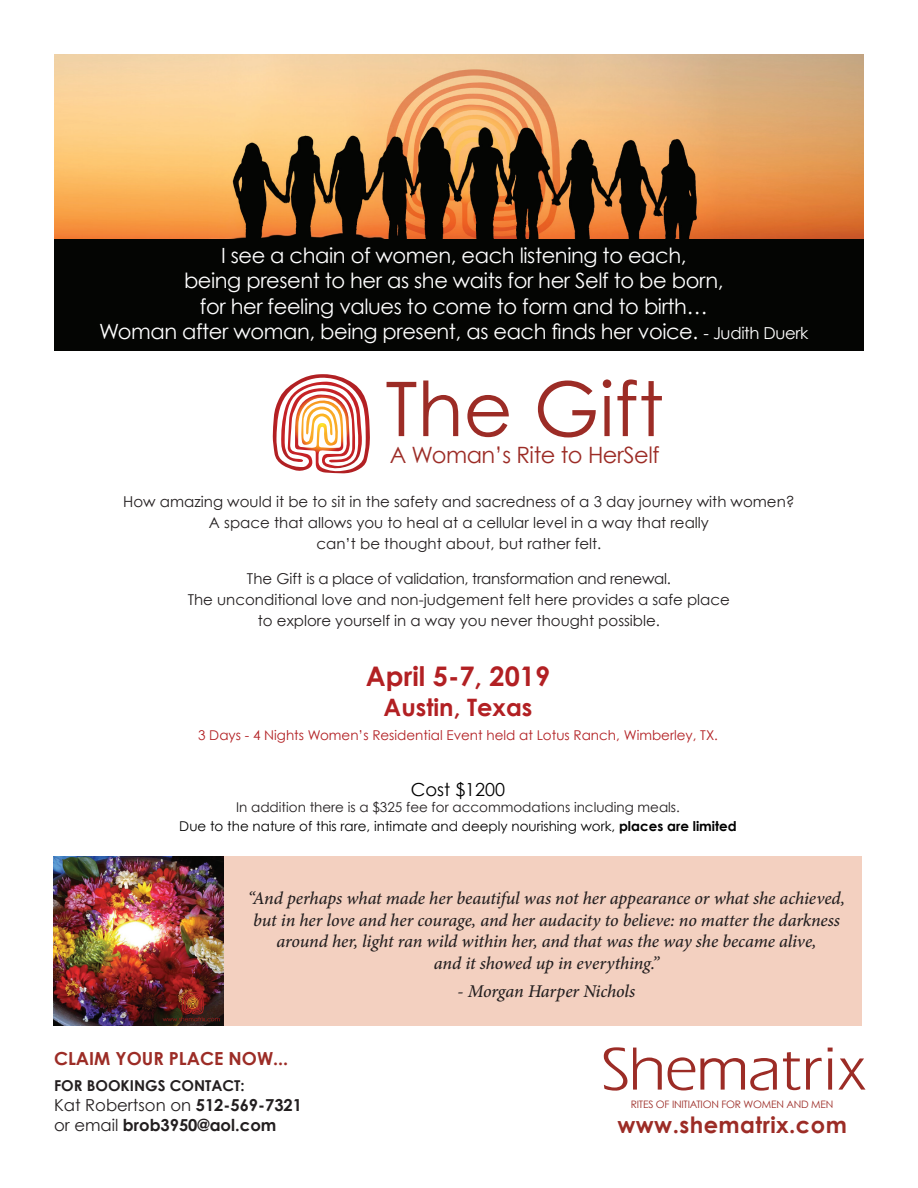
<style>
.page{position:relative;width:918px;height:1188px;background:#fff}
.page>*{position:absolute;margin:0;border:0;box-sizing:border-box;transform-origin:0 0}
.t1{font:75.6px "Century Gothic";color:#9c2c26}
.t2{font:700 27px "Century Gothic";color:#b22023}
.t3{font:700 24px "Century Gothic";color:#b22023}
.t4{font:22.5px "Century Gothic";letter-spacing:-.02em;color:#9c2c26}
.t5{font:700 22.5px "Century Gothic";letter-spacing:.02em;color:#9c2c26}
.t6{font:21px/25.5px "Century Gothic";letter-spacing:-.02em;color:#fff;text-align:center}
.t7{font:italic 500 18px/21.6px "Minion Pro";letter-spacing:-.005em;color:#231f20;text-align:center}
.t8{font:700 18px "Century Gothic";color:#9c2c26}
.t9{font:18px "Century Gothic";color:#000}
.t10{font:700 16.5px/19.8px "Century Gothic";color:#231f20}
.t11{font:15px/21px "Century Gothic";color:#231f20;text-align:center}
.t12{font:700 15px "Century Gothic";color:#231f20}
.t13{font:13.5px "Century Gothic";color:#000}
.t14{font:13.5px "Century Gothic";color:#b22023}
.t15{font:13.5px "Century Gothic";color:#231f20}
.t16{font:10.2px "Century Gothic";letter-spacing:-.02em;color:#9c2c26}
.s1{font-size:16.5px}
.s2{font-weight:700}
.s3{font-weight:400}
</style>
<div class="page">
<img style="left:209px;top:54px;width:513px;height:297px">
<img style="left:54px;top:54px;width:155px;height:297px">
<img style="left:722px;top:54px;width:142px;height:297px">
<div style="left:222px;top:856px;width:640px;height:170px;background:#f3d0c0"></div>
<svg style="left:604px;top:1047px;width:262px;height:44px"></svg>
<svg style="left:273px;top:374px;width:93px;height:98px"></svg>
<div style="left:54px;top:239px;width:810px;height:71px;background:#040503"></div>
<img style="left:54px;top:856px;width:170px;height:170px">
<h3 class="t6" style="left:99px;top:242px;width:711px">I see a chain of women, each listening to each,<br>being present to her as she waits for her Self to be born,<br>for her feeling values to come to form and to birth…<br>Woman after woman, being present, as each finds her voice. <span class="s1">- Judith Duerk</span></h3>
<h1 class="t1" style="left:385px;top:363px;width:280px">The Gift</h1>
<h3 class="t4" style="left:390px;top:441px;width:271px">A Woman’s Rite to HerSelf</h3>
<p class="t11" style="left:123px;top:491px;width:673px">How amazing would it be to sit in the safety and sacredness of a 3 day journey with women?<br>A space that allows you to heal at a cellular level in a way that really<br>can’t be thought about, but rather felt.</p>
<p class="t11" style="left:188px;top:568px;width:544px">The Gift is a place of validation, transformation and renewal.<br>The unconditional love and non-judgement felt here provides a safe place to explore yourself in a way you never thought possible.</p>
<h2 class="t2" style="left:366px;top:660px;width:186px">April 5-7, 2019</h2>
<h3 class="t3" style="left:384px;top:693px;width:150px">Austin, Texas</h3>
<p class="t14" style="left:198px;top:727px;width:521px">3 Days - 4 Nights Women’s Residential Event held at Lotus Ranch, Wimberley, TX.</p>
<p class="t9" style="left:411px;top:778px;width:96px">Cost $1200</p>
<p class="t15" style="left:236px;top:799px;width:445px">In addition there is a $325 fee for accommodations including meals.</p>
<p class="t13" style="left:179px;top:818px;width:559px">Due to the nature of this rare, intimate and deeply nourishing work, <span class="s2">places are limited</span></p>
<p class="t7" style="left:248px;top:887px;width:599px">“And perhaps what made her beautiful was not her appearance or what she achieved, but in her love and her courage, and her audacity to believe: no matter the darkness around her, light ran wild within her, and that was the way she became alive,<br>and it showed up in everything.”</p>
<p class="t7" style="left:458px;top:981px;width:179px">- Morgan Harper Nichols</p>
<p class="t8" style="left:54px;top:1047px;width:236px">CLAIM YOUR PLACE NOW...</p>
<p class="t12" style="left:54px;top:1076px;width:192px">FOR BOOKINGS CONTACT:</p>
<p class="t10" style="left:54px;top:1095px;width:250px"><span class="s3">Kat Robertson on</span> 512-569-7321 <span class="s3">or email</span> brob3950@aol.com</p>
<p class="t16" style="left:631px;top:1098px;width:204px">RITES OF INITIATION FOR WOMEN AND MEN</p>
<h3 class="t5" style="left:617px;top:1111px;width:231px">www.shematrix.com</h3>
</div>
